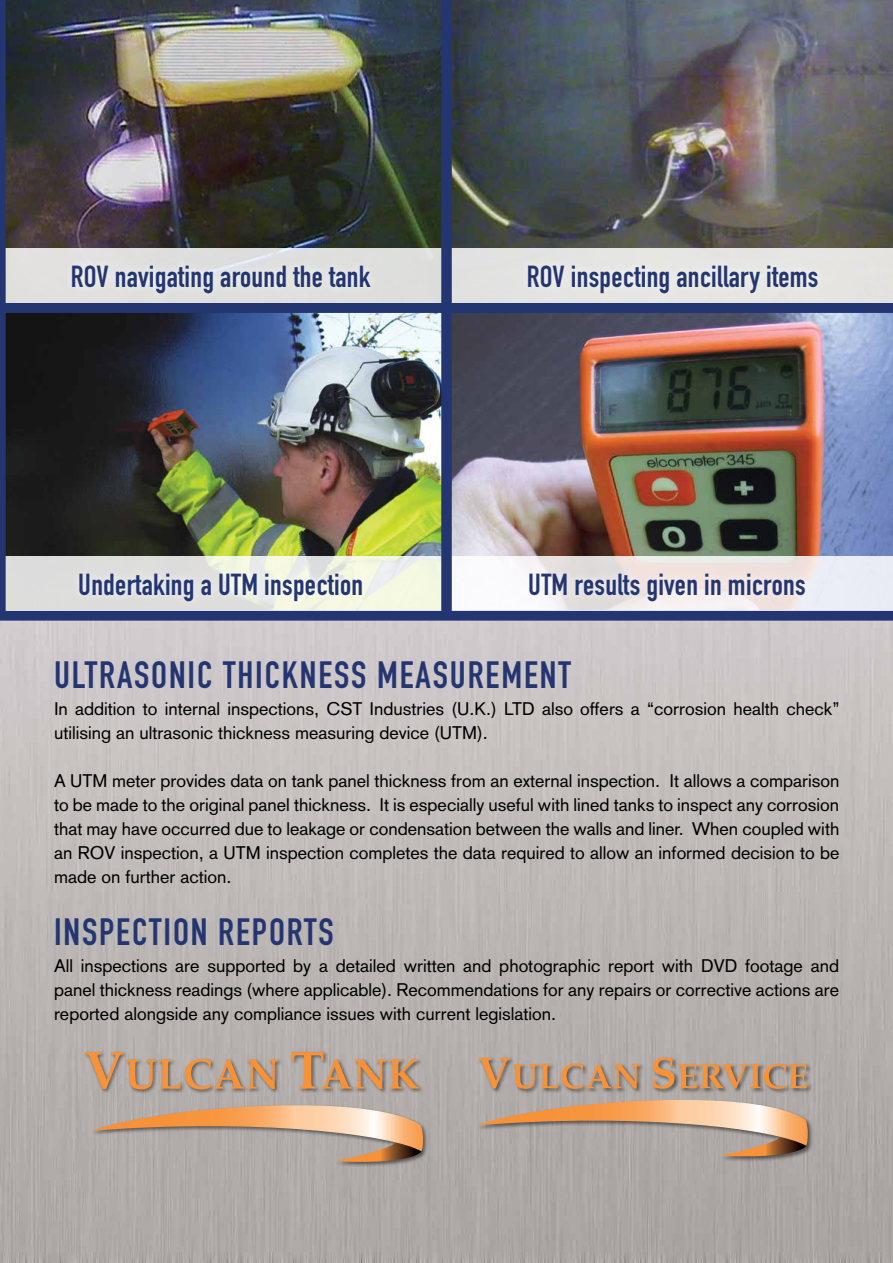
<style>
.page{position:relative;width:893px;height:1263px;background:#fff}
.page>*{position:absolute;margin:0;border:0;box-sizing:border-box;transform-origin:0 0}
.t1{font:37.5px "DIN Engschrift";letter-spacing:.05em;color:#243671}
.t2{font:30px "DIN Engschrift";letter-spacing:.01em;color:#243671}
.t3{font:18px/24px "Akzidenz Grotesk";color:#000;text-align:justify}
</style>
<div class="page">
<img style="left:0;top:621px;width:893px;height:642px">
<img style="left:6px;top:0;width:435px;height:248px">
<img style="left:6px;top:313px;width:435px;height:243px">
<img style="left:452px;top:0;width:441px;height:248px">
<img style="left:452px;top:313px;width:441px;height:243px">
<div style="left:0;top:302px;width:893px;height:11px;background:#243671"></div>
<div style="left:0;top:610px;width:893px;height:11px;background:#243671"></div>
<svg style="left:6px;top:556px;width:435px;height:54px;background:#e7e9e0"></svg>
<svg style="left:514px;top:556px;width:379px;height:54px;background:#eaebee"></svg>
<div style="left:0;top:248px;width:447px;height:54px;background:#dedfdd"></div>
<div style="left:447px;top:248px;width:446px;height:54px;background:#e4e3e1"></div>
<div style="left:71px;top:565px;width:299px;height:44px;background:#fff;opacity:.75"></div>
<div style="left:521px;top:565px;width:292px;height:44px;background:#fff;opacity:.75"></div>
<div style="left:64px;top:257px;width:314px;height:44px;background:#e2e2e2"></div>
<div style="left:520px;top:257px;width:306px;height:45px;background:#e8e7e5"></div>
<div style="left:0;top:0;width:6px;height:615px;background:#243671"></div>
<div style="left:441px;top:0;width:11px;height:615px;background:#243671"></div>
<div style="left:476px;top:1056px;width:337px;height:106px;background:#000;opacity:.5"></div>
<svg style="left:478px;top:1058px;width:161px;height:31px;background:#b99c83"></svg>
<svg style="left:477px;top:1100px;width:332px;height:58px;background:#c2a892"></svg>
<svg style="left:653px;top:1057px;width:154px;height:32px;background:#b9987b"></svg>
<div style="left:84px;top:1050px;width:345px;height:117px;background:#000;opacity:.5"></div>
<svg style="left:85px;top:1052px;width:193px;height:37px;background:#bda087"></svg>
<svg style="left:292px;top:1052px;width:127px;height:37px;background:#be9d81"></svg>
<svg style="left:91px;top:1105px;width:334px;height:58px;background:#c4aa94"></svg>
<h2 class="t2" style="left:71px;top:258px;width:301px">ROV navigating around the tank</h2>
<h2 class="t2" style="left:527px;top:259px;width:293px">ROV inspecting ancillary items</h2>
<h2 class="t2" style="left:78px;top:567px;width:286px">Undertaking a UTM inspection</h2>
<h2 class="t2" style="left:528px;top:567px;width:279px">UTM results given in microns</h2>
<h1 class="t1" style="left:54px;top:653px;width:518px">ULTRASONIC THICKNESS MEASUREMENT</h1>
<p class="t3" style="left:54px;top:697px;width:787px">In addition to internal inspections, CST Industries (U.K.) LTD also offers a “corrosion health check” utilising an ultrasonic thickness measuring device (UTM).</p>
<p class="t3" style="left:54px;top:769px;width:787px">A UTM meter provides data on tank panel thickness from an external inspection. It allows a comparison to be made to the original panel thickness. It is especially useful with lined tanks to inspect any corrosion that may have occurred due to leakage or condensation between the walls and liner. When coupled with an ROV inspection, a UTM inspection completes the data required to allow an informed decision to be made on further action.</p>
<h1 class="t1" style="left:54px;top:910px;width:281px">INSPECTION REPORTS</h1>
<p class="t3" style="left:54px;top:954px;width:786px">All inspections are supported by a detailed written and photographic report with DVD footage and panel thickness readings (where applicable). Recommendations for any repairs or corrective actions are reported alongside any compliance issues with current legislation.</p>
</div>
